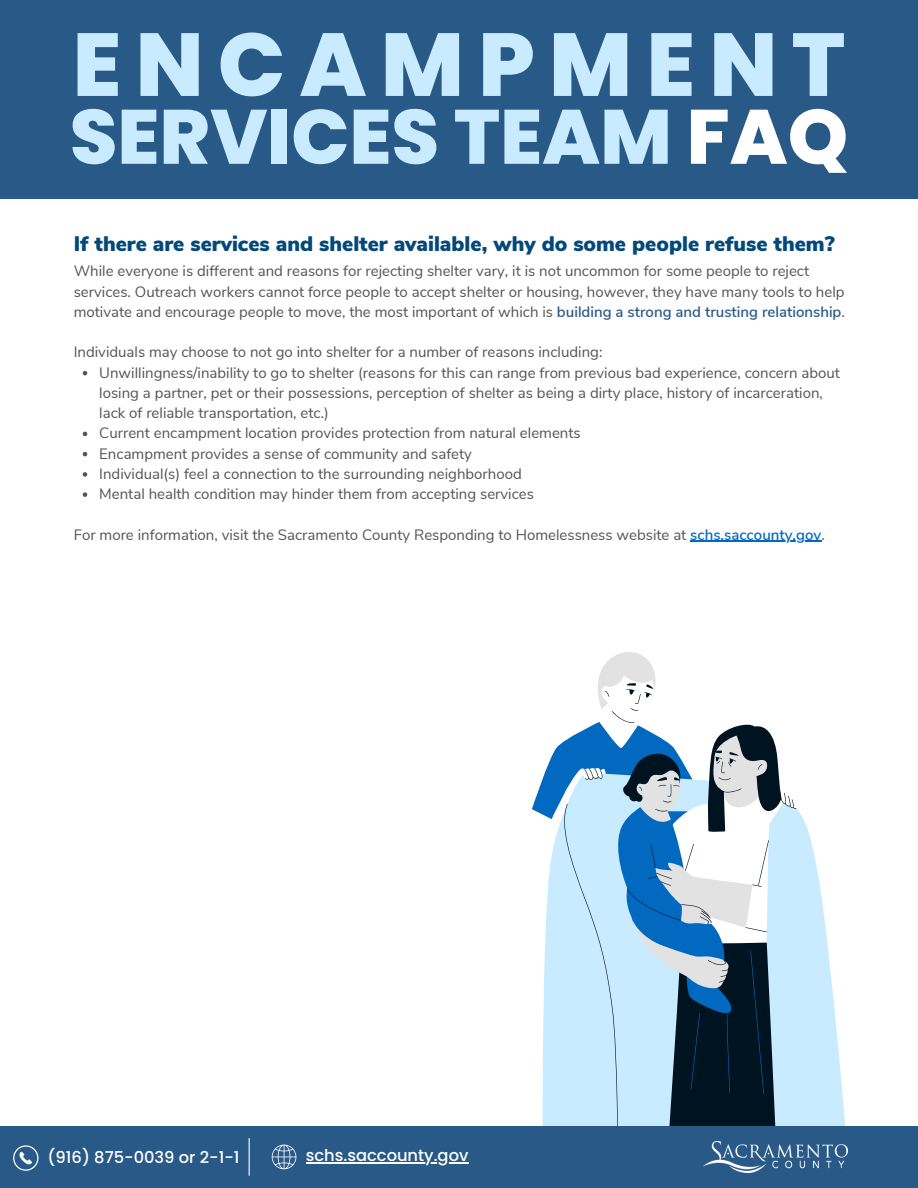
<style>
.page{position:relative;width:918px;height:1188px;background:#fff}
.page>*{position:absolute;margin:0;border:0;box-sizing:border-box;transform-origin:0 0}
.t1{font:800 89.1px "Poppins";letter-spacing:.16em;color:#c9ebff}
.t2{font:800 76.8px "Poppins";color:#c9ebff}
.t3{font:900 21px "Nunito Sans";color:#024879}
.t4{font:500 16.35px "Poppins";color:#fff}
.t5{font:15px/20.2px "Nunito Sans";color:#545454}
.s1{color:#fff}
.s2{font-weight:600;color:#295a87}
.s3{font-weight:600;color:#0269c0}
</style>
<div class="page">
<svg style="left:542px;top:944px;width:304px;height:182px;fill:#c9ebff"></svg>
<svg style="left:600px;top:652px;width:55px;height:23px"></svg>
<svg style="left:532px;top:675px;width:124px;height:269px"></svg>
<svg style="left:559px;top:683px;width:275px;height:443px"></svg>
<div style="left:0;top:1126px;width:918px;height:62px;background:#295a87"></div>
<img style="left:704px;top:1142px;width:144px;height:30px">
<svg style="left:13px;top:1145px;width:25px;height:26px"></svg>
<svg style="left:272px;top:1145px;width:24px;height:24px"></svg>
<hr style="left:249px;top:1138px;width:1px;height:38px;background:#fff">
<div style="left:0;top:0;width:918px;height:198px;background:#295a87"></div>
<hr style="left:306px;top:1162px;width:162px;height:2px;background:#fff">
<svg style="left:83px;top:371px;width:4px;height:4px"></svg>
<svg style="left:83px;top:432px;width:4px;height:4px"></svg>
<svg style="left:83px;top:452px;width:4px;height:4px"></svg>
<svg style="left:83px;top:472px;width:4px;height:5px"></svg>
<svg style="left:83px;top:492px;width:4px;height:5px"></svg>
<hr style="left:690px;top:541px;width:131px;height:1px;background:#0269c0">
<h1 class="t1" style="left:73px;top:2px;width:774px">ENCAMPMENT</h1>
<h2 class="t2" style="left:70px;top:83px;width:780px">SERVICES TEAM <span class="s1">FAQ</span></h2>
<h3 class="t3" style="left:74px;top:229px;width:762px">If there are services and shelter available, why do some people refuse them?</h3>
<p class="t5" style="left:74px;top:261px;width:773px">While everyone is different and reasons for rejecting shelter vary, it is not uncommon for some people to reject services. Outreach workers cannot force people to accept shelter or housing, however, they have many tools to help motivate and encourage people to move, the most important of which is <span class="s2">building a strong and trusting relationship</span>.</p>
<p class="t5" style="left:99px;top:342px;width:742px;text-indent:-25px">Individuals may choose to not go into shelter for a number of reasons including:<br>Unwillingness/inability to go to shelter (reasons for this can range from previous bad experience, concern about losing a partner, pet or their possessions, perception of shelter as being a dirty place, history of incarceration, lack of reliable transportation, etc.)<br>Current encampment location provides protection from natural elements<br>Encampment provides a sense of community and safety<br>Individual(s) feel a connection to the surrounding neighborhood<br>Mental health condition may hinder them from accepting services</p>
<p class="t5" style="left:74px;top:525px;width:753px">For more information, visit the Sacramento County Responding to Homelessness website at <span class="s3">schs.saccounty.gov</span>.</p>
<p class="t4" style="left:48px;top:1146px;width:194px">(916) 875-0039 or 2-1-1</p>
<p class="t4" style="left:306px;top:1144px;width:164px">schs.saccounty.gov</p>
</div>
